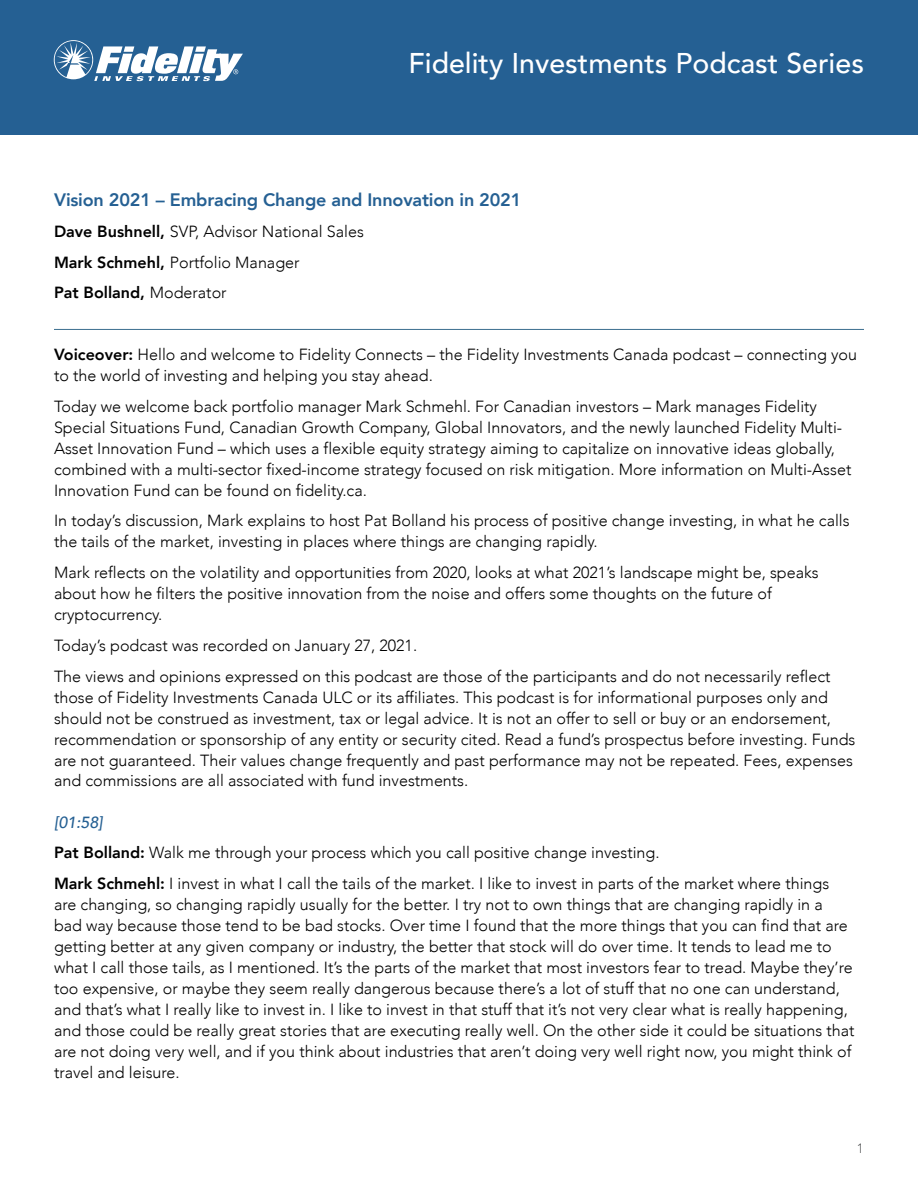
<style>
.page{position:relative;width:918px;height:1188px;background:#fff}
.page>*{position:absolute;margin:0;border:0;box-sizing:border-box;transform-origin:0 0}
.t1{font:500 28.5px "Avenir";color:#fff}
.t2{font:800 18px "Avenir";letter-spacing:-.01em;color:#256093}
.t3{font:300 16.2px/21px "Avenir";color:#000}
.t4{font:300 13.5px "Avenir";color:#58595b}
.s1{font-weight:800}
.s2{font-weight:500;font-style:italic;color:#256093}
</style>
<div class="page">
<div style="left:0;top:0;width:918px;height:135px;background:#256093"></div>
<svg style="left:54px;top:40px;width:189px;height:41px"></svg>
<hr style="left:54px;top:329px;width:810px;height:1px;background:#3b6e8f">
<h1 class="t1" style="left:409px;top:38px;width:457px">Fidelity Investments Podcast Series</h1>
<p class="t2" style="left:54px;top:186px;width:469px">Vision 2021 – Embracing Change and Innovation in 2021</p>
<p class="t3" style="left:54px;top:216px;width:312px;line-height:30.8px"><span class="s1">Dave Bushnell,</span> SVP, Advisor National Sales<br><span class="s1">Mark Schmehl,</span> Portfolio Manager<br><span class="s1">Pat Bolland,</span> Moderator</p>
<p class="t3" style="left:54px;top:344px;width:805px"><span class="s1">Voiceover:</span> Hello and welcome to Fidelity Connects – the Fidelity Investments Canada podcast – connecting you to the world of investing and helping you stay ahead.</p>
<p class="t3" style="left:54px;top:396px;width:799px">Today we welcome back portfolio manager Mark Schmehl. For Canadian investors – Mark manages Fidelity Special Situations Fund, Canadian Growth Company, Global Innovators, and the newly launched Fidelity Multi-Asset Innovation Fund – which uses a flexible equity strategy aiming to capitalize on innovative ideas globally, combined with a multi-sector fixed-income strategy focused on risk mitigation. More information on Multi-Asset Innovation Fund can be found on fidelity.ca.</p>
<p class="t3" style="left:54px;top:510px;width:797px">In today’s discussion, Mark explains to host Pat Bolland his process of positive change investing, in what he calls the tails of the market, investing in places where things are changing rapidly.</p>
<p class="t3" style="left:54px;top:562px;width:766px">Mark reflects on the volatility and opportunities from 2020, looks at what 2021’s landscape might be, speaks about how he filters the positive innovation from the noise and offers some thoughts on the future of cryptocurrency.</p>
<p class="t3" style="left:54px;top:630px;width:778px;line-height:30.8px">Today’s podcast was recorded on January 27, 2021.<br>The views and opinions expressed on this podcast are those of the participants and do not necessarily reflect</p>
<p class="t3" style="left:54px;top:686px;width:803px">those of Fidelity Investments Canada ULC or its affiliates. This podcast is for informational purposes only and should not be construed as investment, tax or legal advice. It is not an offer to sell or buy or an endorsement, recommendation or sponsorship of any entity or security cited. Read a fund’s prospectus before investing. Funds are not guaranteed. Their values change frequently and past performance may not be repeated. Fees, expenses and commissions are all associated with fund investments.</p>
<p class="t3" style="left:54px;top:807px;width:777px;line-height:30.8px"><span class="s2">[01:58]<br></span><span class="s1">Pat Bolland:</span> Walk me through your process which you call positive change investing.<br><span class="s1">Mark Schmehl:</span> I invest in what I call the tails of the market. I like to invest in parts of the market where things</p>
<p class="t3" style="left:54px;top:894px;width:802px">are changing, so changing rapidly usually for the better. I try not to own things that are changing rapidly in a bad way because those tend to be bad stocks. Over time I found that the more things that you can find that are getting better at any given company or industry, the better that stock will do over time. It tends to lead me to what I call those tails, as I mentioned. It’s the parts of the market that most investors fear to tread. Maybe they’re too expensive, or maybe they seem really dangerous because there’s a lot of stuff that no one can understand, and that’s what I really like to invest in. I like to invest in that stuff that it’s not very clear what is really happening, and those could be really great stories that are executing really well. On the other side it could be situations that are not doing very well, and if you think about industries that aren’t doing very well right now, you might think of travel and leisure.</p>
<p class="t4" style="left:857px;top:1140px;width:9px">1</p>
</div>
